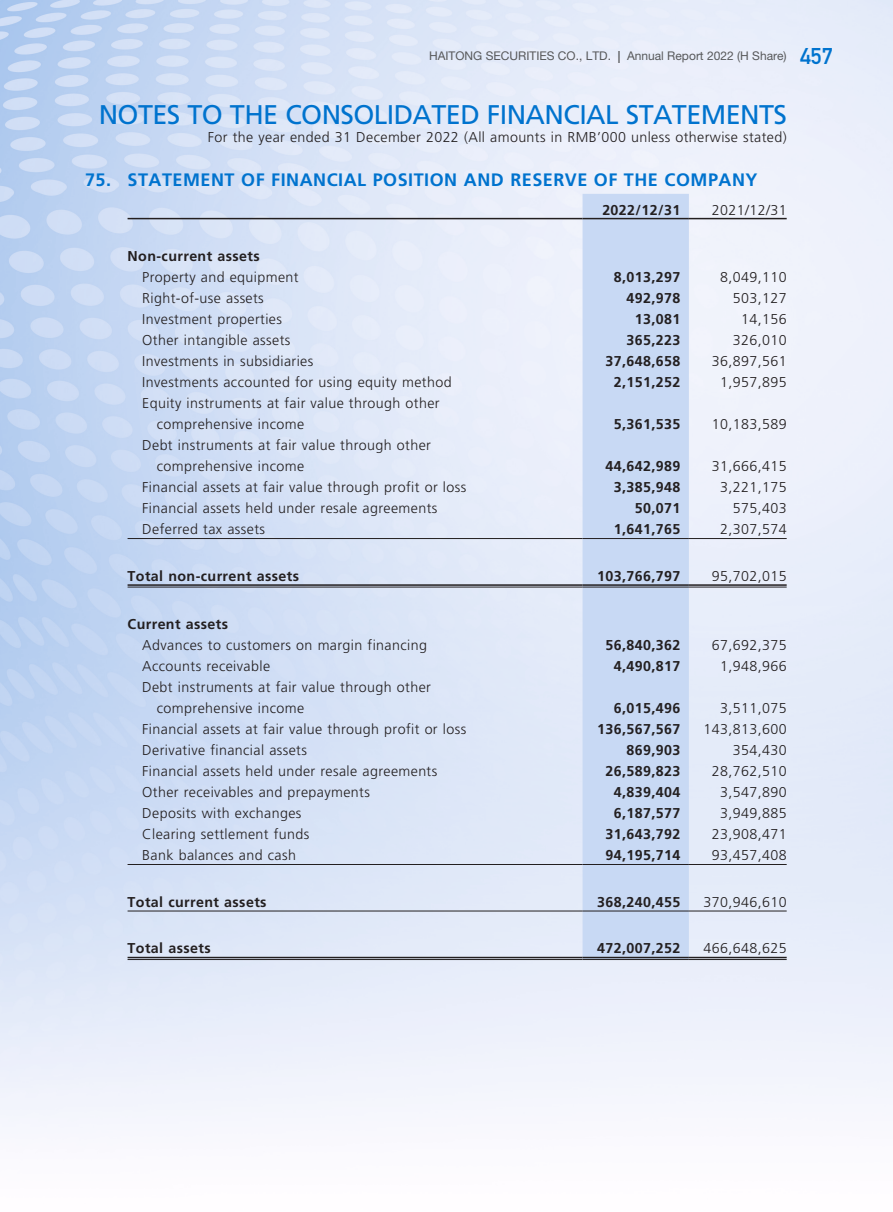
<style>
.page{position:relative;width:893px;height:1212px;background:#fff}
.page>*{position:absolute;margin:0;border:0;box-sizing:border-box;transform-origin:0 0}
.t1{font:27px "Frutiger LT Std";letter-spacing:-.02em;color:#0073ce}
.t2{font:22.5px "DIN Mittelschrift Std";color:#0073ce}
.t3{font:700 18px "Frutiger LT Std";letter-spacing:.03em;color:#0073ce}
.t4{font:300 14.25px/21px "Frutiger LT Std";letter-spacing:.03em;color:#231f20}
.t5{font:700 14.25px "Frutiger LT Std";letter-spacing:.03em;color:#231f20}
.t6{font:12px "Helvetica Neue LT Std";color:#57585a}
.s1{font-family:"Frutiger LT Std";font-weight:700}
</style>
<div class="page">
<div style="left:583px;top:194px;width:106px;height:765px;background:#c8d9f4"></div>
<hr style="left:128px;top:218px;width:455px;height:1px;background:#231f20">
<hr style="left:583px;top:218px;width:106px;height:1px;background:#231f20">
<hr style="left:689px;top:218px;width:98px;height:1px;background:#231f20">
<hr style="left:128px;top:538px;width:455px;height:1px;background:#231f20">
<hr style="left:583px;top:538px;width:106px;height:1px;background:#231f20">
<hr style="left:689px;top:538px;width:98px;height:1px;background:#231f20">
<hr style="left:128px;top:584px;width:455px;height:2px;background:#231f20">
<hr style="left:128px;top:587px;width:455px;height:1px;background:#231f20">
<hr style="left:583px;top:584px;width:106px;height:2px;background:#231f20">
<hr style="left:583px;top:587px;width:106px;height:1px;background:#231f20">
<hr style="left:689px;top:584px;width:98px;height:2px;background:#231f20">
<hr style="left:689px;top:587px;width:98px;height:1px;background:#231f20">
<hr style="left:128px;top:864px;width:455px;height:1px;background:#231f20">
<hr style="left:583px;top:864px;width:106px;height:1px;background:#231f20">
<hr style="left:689px;top:864px;width:98px;height:1px;background:#231f20">
<hr style="left:128px;top:911px;width:455px;height:1px;background:#231f20">
<hr style="left:583px;top:911px;width:106px;height:1px;background:#231f20">
<hr style="left:689px;top:911px;width:98px;height:1px;background:#231f20">
<hr style="left:128px;top:957px;width:455px;height:1px;background:#231f20">
<hr style="left:128px;top:959px;width:455px;height:1px;background:#231f20">
<hr style="left:583px;top:957px;width:106px;height:1px;background:#231f20">
<hr style="left:583px;top:959px;width:106px;height:1px;background:#231f20">
<hr style="left:689px;top:957px;width:98px;height:1px;background:#231f20">
<hr style="left:689px;top:959px;width:98px;height:1px;background:#231f20">
<p class="t6" style="left:429px;top:49px;width:359px">HAITONG SECURITIES CO., LTD. <span class="s1">|</span> Annual Report 2022 (H Share)</p>
<h2 class="t2" style="left:800px;top:43px;width:34px">457</h2>
<h1 class="t1" style="left:99px;top:99px;width:690px">NOTES TO THE CONSOLIDATED FINANCIAL STATEMENTS</h1>
<p class="t4" style="left:208px;top:127px;width:580px">For the year ended 31 December 2022 (All amounts in RMB’000 unless otherwise stated)</p>
<p class="t3" style="left:85px;top:169px;width:674px">75. STATEMENT OF FINANCIAL POSITION AND RESERVE OF THE COMPANY</p>
<p class="t5" style="left:602px;top:201px;width:80px">2022/12/31</p>
<p class="t4" style="left:712px;top:200px;width:76px">2021/12/31</p>
<p class="t5" style="left:128px;top:248px;width:134px">Non-current assets</p>
<p class="t4" style="left:142px;top:267px;width:158px">Property and equipment</p>
<p class="t5" style="left:614px;top:269px;width:68px">8,013,297</p>
<p class="t4" style="left:720px;top:267px;width:68px">8,049,110</p>
<p class="t4" style="left:142px;top:288px;width:123px">Right-of-use assets</p>
<p class="t5" style="left:626px;top:290px;width:55px">492,978</p>
<p class="t4" style="left:733px;top:288px;width:55px">503,127</p>
<p class="t4" style="left:142px;top:309px;width:141px">Investment properties</p>
<p class="t5" style="left:635px;top:311px;width:47px">13,081</p>
<p class="t4" style="left:741px;top:309px;width:47px">14,156</p>
<p class="t4" style="left:142px;top:330px;width:150px">Other intangible assets</p>
<p class="t5" style="left:626px;top:332px;width:55px">365,223</p>
<p class="t4" style="left:733px;top:330px;width:55px">326,010</p>
<p class="t4" style="left:142px;top:351px;width:173px">Investments in subsidiaries</p>
<p class="t5" style="left:605px;top:353px;width:76px">37,648,658</p>
<p class="t4" style="left:712px;top:351px;width:76px">36,897,561</p>
<p class="t4" style="left:142px;top:372px;width:311px">Investments accounted for using equity method</p>
<p class="t5" style="left:614px;top:374px;width:68px">2,151,252</p>
<p class="t4" style="left:720px;top:372px;width:68px">1,957,895</p>
<p class="t4" style="left:157px;top:393px;width:284px;text-indent:-15px">Equity instruments at fair value through other comprehensive income</p>
<p class="t5" style="left:614px;top:416px;width:68px">5,361,535</p>
<p class="t4" style="left:712px;top:414px;width:76px">10,183,589</p>
<p class="t4" style="left:157px;top:435px;width:276px;text-indent:-15px">Debt instruments at fair value through other comprehensive income</p>
<p class="t5" style="left:605px;top:458px;width:76px">44,642,989</p>
<p class="t4" style="left:712px;top:456px;width:76px">31,666,415</p>
<p class="t4" style="left:142px;top:477px;width:326px">Financial assets at fair value through profit or loss</p>
<p class="t5" style="left:614px;top:479px;width:68px">3,385,948</p>
<p class="t4" style="left:720px;top:477px;width:68px">3,221,175</p>
<p class="t4" style="left:142px;top:498px;width:297px">Financial assets held under resale agreements</p>
<p class="t5" style="left:635px;top:500px;width:47px">50,071</p>
<p class="t4" style="left:733px;top:498px;width:55px">575,403</p>
<p class="t4" style="left:142px;top:519px;width:124px">Deferred tax assets</p>
<p class="t5" style="left:614px;top:521px;width:68px">1,641,765</p>
<p class="t4" style="left:720px;top:519px;width:68px">2,307,574</p>
<p class="t5" style="left:128px;top:568px;width:173px">Total non-current assets</p>
<p class="t5" style="left:597px;top:568px;width:85px">103,766,797</p>
<p class="t4" style="left:712px;top:566px;width:76px">95,702,015</p>
<p class="t5" style="left:128px;top:616px;width:102px">Current assets</p>
<p class="t4" style="left:142px;top:635px;width:286px">Advances to customers on margin financing</p>
<p class="t5" style="left:605px;top:637px;width:76px">56,840,362</p>
<p class="t4" style="left:712px;top:635px;width:76px">67,692,375</p>
<p class="t4" style="left:142px;top:656px;width:129px">Accounts receivable</p>
<p class="t5" style="left:614px;top:658px;width:68px">4,490,817</p>
<p class="t4" style="left:720px;top:656px;width:68px">1,948,966</p>
<p class="t4" style="left:157px;top:677px;width:276px;text-indent:-15px">Debt instruments at fair value through other comprehensive income</p>
<p class="t5" style="left:614px;top:700px;width:68px">6,015,496</p>
<p class="t4" style="left:720px;top:698px;width:68px">3,511,075</p>
<p class="t4" style="left:142px;top:719px;width:326px">Financial assets at fair value through profit or loss</p>
<p class="t5" style="left:597px;top:721px;width:85px">136,567,567</p>
<p class="t4" style="left:703px;top:719px;width:85px">143,813,600</p>
<p class="t4" style="left:142px;top:740px;width:166px">Derivative financial assets</p>
<p class="t5" style="left:626px;top:742px;width:55px">869,903</p>
<p class="t4" style="left:733px;top:740px;width:55px">354,430</p>
<p class="t4" style="left:142px;top:761px;width:297px">Financial assets held under resale agreements</p>
<p class="t5" style="left:605px;top:763px;width:76px">26,589,823</p>
<p class="t4" style="left:712px;top:761px;width:76px">28,762,510</p>
<p class="t4" style="left:142px;top:782px;width:229px">Other receivables and prepayments</p>
<p class="t5" style="left:614px;top:784px;width:68px">4,839,404</p>
<p class="t4" style="left:720px;top:782px;width:68px">3,547,890</p>
<p class="t4" style="left:142px;top:803px;width:161px">Deposits with exchanges</p>
<p class="t5" style="left:614px;top:805px;width:68px">6,187,577</p>
<p class="t4" style="left:720px;top:803px;width:68px">3,949,885</p>
<p class="t4" style="left:142px;top:824px;width:169px">Clearing settlement funds</p>
<p class="t5" style="left:605px;top:826px;width:76px">31,643,792</p>
<p class="t4" style="left:712px;top:824px;width:76px">23,908,471</p>
<p class="t4" style="left:142px;top:845px;width:155px">Bank balances and cash</p>
<p class="t5" style="left:606px;top:847px;width:76px">94,195,714</p>
<p class="t4" style="left:712px;top:845px;width:76px">93,457,408</p>
<p class="t5" style="left:128px;top:893px;width:141px">Total current assets</p>
<p class="t5" style="left:597px;top:893px;width:85px">368,240,455</p>
<p class="t4" style="left:703px;top:892px;width:85px">370,946,610</p>
<p class="t5" style="left:128px;top:940px;width:85px">Total assets</p>
<p class="t5" style="left:597px;top:940px;width:85px">472,007,252</p>
<p class="t4" style="left:703px;top:938px;width:85px">466,648,625</p>
</div>
